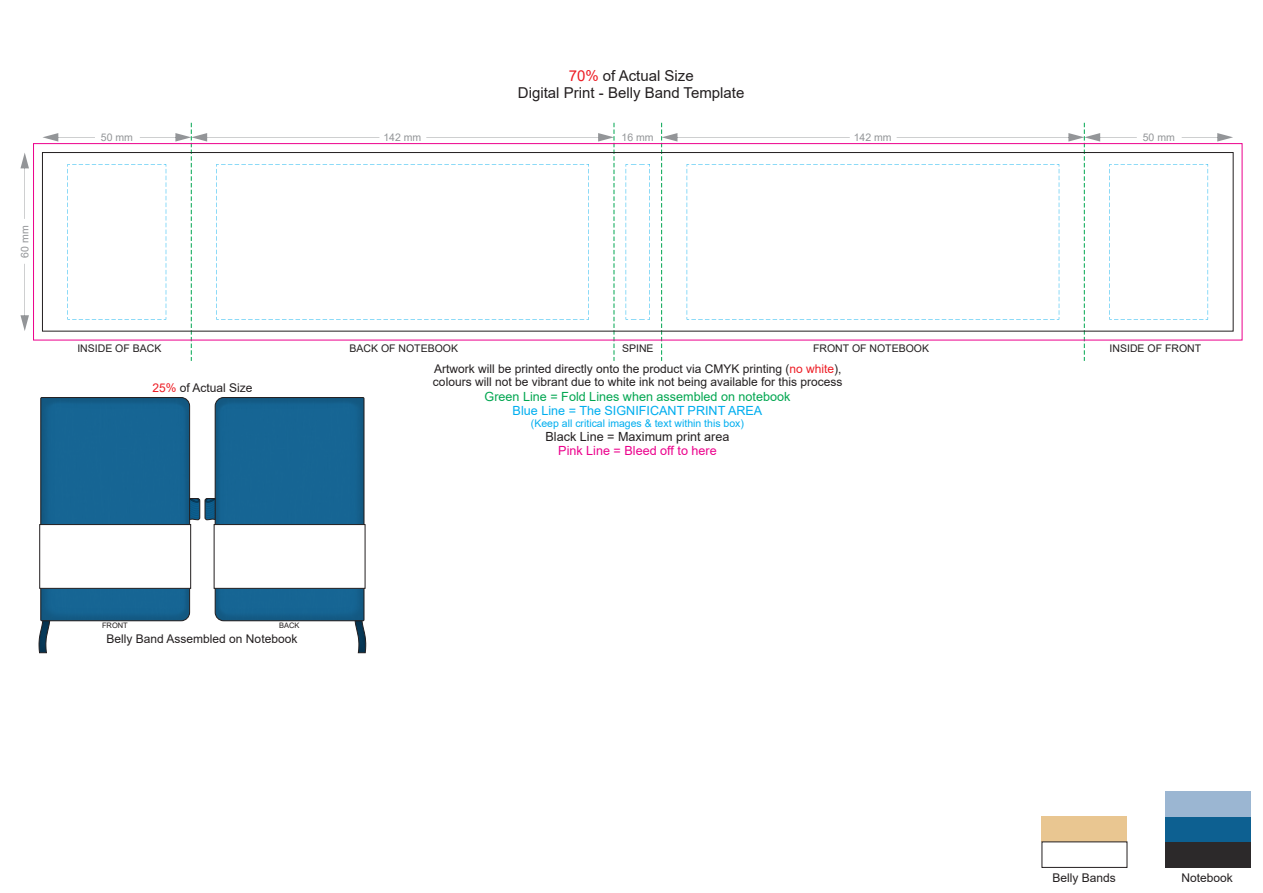
<style>
.page{position:relative;width:1263px;height:893px;background:#fff}
.page>*{position:absolute;margin:0;border:0;box-sizing:border-box;transform-origin:0 0}
.t1{font:15px/16.8px "Arial";color:#231f20;text-align:center}
.t2{font:12.6px "Arial";color:#00a650}
.t3{font:12.6px "Arial";color:#00aeef}
.t4{font:12.6px "Arial";color:#231f20}
.t5{font:12.6px "Arial";color:#ec008c}
.t6{font:12px/13.4px "Arial";color:#231f20}
.t7{font:10.5px "Arial";color:#231f20}
.t8{font:10.5px "Arial";color:#00aeef}
.t9{font:10.5px "Arial";color:#939598}
.t10{font:7.5px "Arial";color:#231f20}
.s1{color:#ed1c24}
</style>
<div class="page">
<div style="left:1165px;top:816px;width:85px;height:26px;background:#0d6091"></div>
<div style="left:1165px;top:791px;width:85px;height:25px;background:#9bb6d2"></div>
<div style="left:1165px;top:842px;width:85px;height:25px;background:#2c292a"></div>
<svg style="left:39px;top:397px;width:327px;height:256px"></svg>
<svg style="left:20px;top:153px;width:9px;height:66px"></svg>
<svg style="left:20px;top:264px;width:9px;height:67px"></svg>
<svg style="left:626px;top:164px;width:24px;height:155px"></svg>
<svg style="left:426px;top:123px;width:189px;height:238px"></svg>
<svg style="left:661px;top:123px;width:189px;height:238px"></svg>
<svg style="left:687px;top:164px;width:210px;height:155px"></svg>
<svg style="left:379px;top:164px;width:210px;height:155px"></svg>
<svg style="left:897px;top:123px;width:336px;height:238px"></svg>
<svg style="left:42px;top:123px;width:337px;height:238px"></svg>
<div style="left:214px;top:524px;width:151px;height:65px;background:#fff;border:1px solid #231f20"></div>
<div style="left:39px;top:524px;width:152px;height:65px;background:#fff;border:1px solid #231f20"></div>
<div style="left:1042px;top:816px;width:85px;height:26px;background:#e9c691"></div>
<p class="t9" style="left:18px;top:258px;width:34px;rotate:-90deg">60 mm</p>
<p class="t1" style="left:518px;top:68px;width:228px"><span class="s1">70%</span> of Actual Size<br>Digital Print - Belly Band Template</p>
<p class="t9" style="left:101px;top:130px;width:34px">50 mm</p>
<p class="t9" style="left:1143px;top:130px;width:34px">50 mm</p>
<p class="t9" style="left:383px;top:130px;width:39px">142 mm</p>
<p class="t9" style="left:621px;top:130px;width:34px">16 mm</p>
<p class="t9" style="left:854px;top:130px;width:39px">142 mm</p>
<p class="t7" style="left:77px;top:341px;width:86px">INSIDE OF BACK</p>
<p class="t7" style="left:349px;top:341px;width:110px">BACK OF NOTEBOOK</p>
<p class="t7" style="left:622px;top:341px;width:33px">SPINE</p>
<p class="t7" style="left:813px;top:341px;width:117px">FRONT OF NOTEBOOK</p>
<p class="t7" style="left:1109px;top:341px;width:93px">INSIDE OF FRONT</p>
<p class="t6" style="left:152px;top:381px;width:102px"><span class="s1">25%</span> of Actual Size</p>
<p class="t6" style="left:433px;top:362px;width:411px">Artwork will be printed directly onto the product via CMYK printing (<span class="s1">no white</span>), colours will not be vibrant due to white ink not being available for this process</p>
<p class="t2" style="left:485px;top:388px;width:307px">Green Line = Fold Lines when assembled on notebook</p>
<p class="t3" style="left:513px;top:402px;width:251px">Blue Line = The SIGNIFICANT PRINT AREA</p>
<p class="t8" style="left:531px;top:416px;width:214px">(Keep all critical images &amp; text within this box)</p>
<p class="t4" style="left:546px;top:428px;width:185px">Black Line = Maximum print area</p>
<p class="t5" style="left:558px;top:442px;width:160px">Pink Line = Bleed off to here</p>
<p class="t10" style="left:102px;top:620px;width:27px">FRONT</p>
<p class="t10" style="left:279px;top:620px;width:22px">BACK</p>
<p class="t6" style="left:107px;top:632px;width:192px">Belly Band Assembled on Notebook</p>
<p class="t6" style="left:1052px;top:871px;width:65px">Belly Bands</p>
<p class="t6" style="left:1181px;top:871px;width:53px">Notebook</p>
</div>
